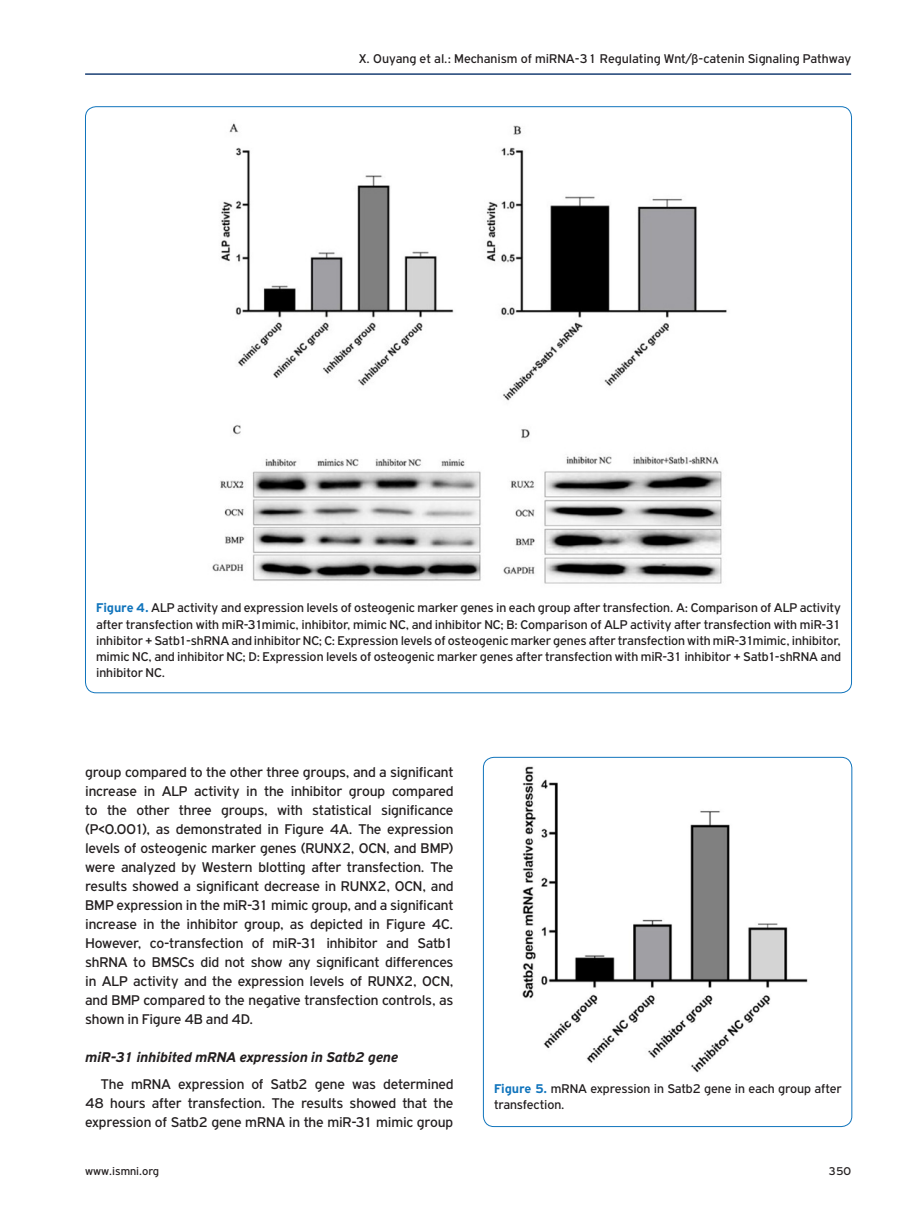
<style>
.page{position:relative;width:915px;height:1212px;background:#fff}
.page>*{position:absolute;margin:0;border:0;box-sizing:border-box;transform-origin:0 0}
.TEXT_BASIC{font:15px/18.9px "PF Highway Gothic";letter-spacing:-.01em;color:#231f20;text-align:justify}
.TITLE_ITALIC{font:italic 700 15px "PF Highway Gothic";letter-spacing:-.01em;color:#231f20}
.TEXT_FIGURE-TABLE{font:13.5px/16.2px "PF Highway Gothic";color:#231f20;text-align:justify}
.t1{font:12px "PF Highway Gothic";color:#231f20}
.s1{font-weight:700;color:#1074bc}
</style>
<div class="page">
<hr style="left:85px;top:73px;width:765px;height:2px;background:#1a3f74">
<img style="left:212px;top:123px;width:515px;height:461px">
<img style="left:522px;top:766px;width:286px;height:307px">
<div style="left:483px;top:757px;width:368px;height:370px;border:1px solid #1074bc;border-radius:11px"></div>
<p class="TEXT_FIGURE-TABLE" style="left:358px;top:50px;width:493px">X. Ouyang et al.: Mechanism of miRNA-31 Regulating Wnt/β-catenin Signaling Pathway</p>
<p class="TEXT_FIGURE-TABLE" style="left:96px;top:600px;width:746px"><span class="s1">Figure 4.</span> ALP activity and expression levels of osteogenic marker genes in each group after transfection. A: Comparison of ALP activity after transfection with miR-31mimic, inhibitor, mimic NC, and inhibitor NC; B: Comparison of ALP activity after transfection with miR-31 inhibitor + Satb1-shRNA and inhibitor NC; C: Expression levels of osteogenic marker genes after transfection with miR-31mimic, inhibitor, mimic NC, and inhibitor NC; D: Expression levels of osteogenic marker genes after transfection with miR-31 inhibitor + Satb1-shRNA and inhibitor NC.</p>
<p class="TEXT_BASIC" style="left:85px;top:763px;width:370px">group compared to the other three groups, and a significant increase in ALP activity in the inhibitor group compared to the other three groups, with statistical significance (P&lt;0.001), as demonstrated in Figure 4A. The expression levels of osteogenic marker genes (RUNX2, OCN, and BMP) were analyzed by Western blotting after transfection. The results showed a significant decrease in RUNX2, OCN, and BMP expression in the miR-31 mimic group, and a significant increase in the inhibitor group, as depicted in Figure 4C.<br>However, co-transfection of miR-31 inhibitor and Satb1 shRNA to BMSCs did not show any significant differences in ALP activity and the expression levels of RUNX2, OCN, and BMP compared to the negative transfection controls, as shown in Figure 4B and 4D.</p>
<p class="TITLE_ITALIC" style="left:85px;top:1048px;width:314px">miR-31 inhibited mRNA expression in Satb2 gene</p>
<p class="TEXT_BASIC" style="left:85px;top:1074px;width:370px;text-indent:16px">The mRNA expression of Satb2 gene was determined 48 hours after transfection. The results showed that the expression of Satb2 gene mRNA in the miR-31 mimic group</p>
<p class="TEXT_FIGURE-TABLE" style="left:494px;top:1080px;width:349px"><span class="s1">Figure 5.</span> mRNA expression in Satb2 gene in each group after transfection.</p>
<p class="t1" style="left:85px;top:1165px;width:75px">www.ismni.org</p>
<p class="t1" style="left:828px;top:1165px;width:24px">350</p>
</div>
